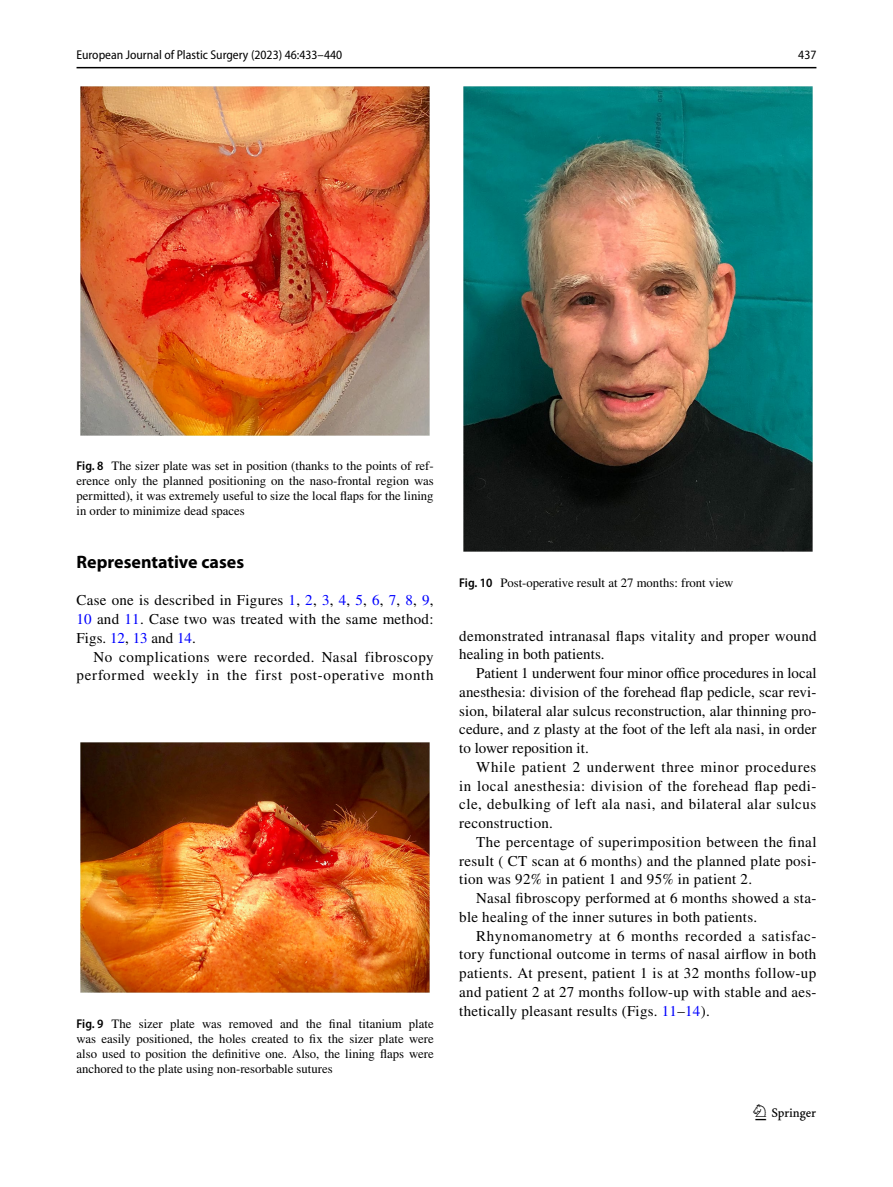
<style>
.page{position:relative;width:893px;height:1187px;background:#fff}
.page>*{position:absolute;margin:0;border:0;box-sizing:border-box;transform-origin:0 0}
.t1{font:22.5px "Springnew Regular 3";color:#000}
.t2{font:700 18px "Myriad Pro";color:#000}
.t3{font:15px/18.8px "STIX";letter-spacing:.02em;color:#000;text-align:justify}
.t4{font:12.75px/15px "STIX";color:#000;text-align:justify}
.t5{font:semi-condensed 12.75px "Myriad Pro";color:#000}
.s1{font-family:"Myriad Pro";font-weight:600;font-stretch:semi-condensed}
.s2{color:#00f}
</style>
<div class="page">
<hr style="left:77px;top:67px;width:739px;height:1px;background:#000">
<img style="left:81px;top:87px;width:348px;height:348px">
<img style="left:81px;top:742px;width:348px;height:250px">
<img style="left:464px;top:87px;width:348px;height:464px">
<p class="t5" style="left:77px;top:48px;width:267px">European Journal of Plastic Surgery (2023) 46:433–440</p>
<p class="t5" style="left:798px;top:48px;width:20px">437</p>
<p class="t4" style="left:77px;top:459px;width:359px"><span class="s1">Fig. 8</span> The sizer plate was set in position (thanks to the points of ref&shy;erence only the planned positioning on the naso-frontal region was permitted), it was extremely useful to size the local flaps for the lining in order to minimize dead spaces</p>
<p class="t2" style="left:77px;top:550px;width:169px">Representative cases</p>
<p class="t3" style="left:77px;top:591px;width:359px">Case one is described in Figures <span class="s2">1</span>, <span class="s2">2</span>, <span class="s2">3</span>, <span class="s2">4</span>, <span class="s2">5</span>, <span class="s2">6</span>, <span class="s2">7</span>, <span class="s2">8</span>, <span class="s2">9</span>, <span class="s2">10</span> and <span class="s2">11</span>. Case two was treated with the same method:<br>Figs. <span class="s2">12</span>, <span class="s2">13</span> and <span class="s2">14</span>.</p>
<p class="t3" style="left:77px;top:648px;width:359px;text-align:right">No complications were recorded. Nasal fibroscopy performed weekly in the first post-operative month</p>
<p class="t4" style="left:77px;top:1016px;width:359px"><span class="s1">Fig. 9</span> The sizer plate was removed and the final titanium plate was easily positioned, the holes created to fix the sizer plate were also used to position the definitive one. Also, the lining flaps were anchored to the plate using non-resorbable sutures</p>
<p class="t4" style="left:459px;top:576px;width:276px"><span class="s1">Fig. 10</span> Post-operative result at 27 months: front view</p>
<p class="t3" style="left:459px;top:627px;width:359px">demonstrated intranasal flaps vitality and proper wound healing in both patients.</p>
<p class="t3" style="left:459px;top:664px;width:359px;text-indent:17px">Patient 1 underwent four minor office procedures in local anesthesia: division of the forehead flap pedicle, scar revi&shy;sion, bilateral alar sulcus reconstruction, alar thinning pro&shy;cedure, and z plasty at the foot of the left ala nasi, in order to lower reposition it.</p>
<p class="t3" style="left:459px;top:758px;width:359px;text-indent:17px">While patient 2 underwent three minor procedures in local anesthesia: division of the forehead flap pedi&shy;cle, debulking of left ala nasi, and bilateral alar sulcus reconstruction.</p>
<p class="t3" style="left:459px;top:833px;width:359px;text-indent:17px">The percentage of superimposition between the final result ( CT scan at 6 months) and the planned plate posi&shy;tion was 92% in patient 1 and 95% in patient 2.</p>
<p class="t3" style="left:459px;top:889px;width:359px;text-indent:17px">Nasal fibroscopy performed at 6 months showed a sta&shy;ble healing of the inner sutures in both patients.</p>
<p class="t3" style="left:459px;top:927px;width:359px;text-indent:17px">Rhynomanometry at 6 months recorded a satisfac&shy;tory functional outcome in terms of nasal airflow in both patients. At present, patient 1 is at 32 months follow-up and patient 2 at 27 months follow-up with stable and aes&shy;thetically pleasant results (Figs. <span class="s2">11</span>–<span class="s2">14</span>).</p>
<h1 class="t1" style="left:755px;top:1104px;width:62px">1 3</h1>
</div>
